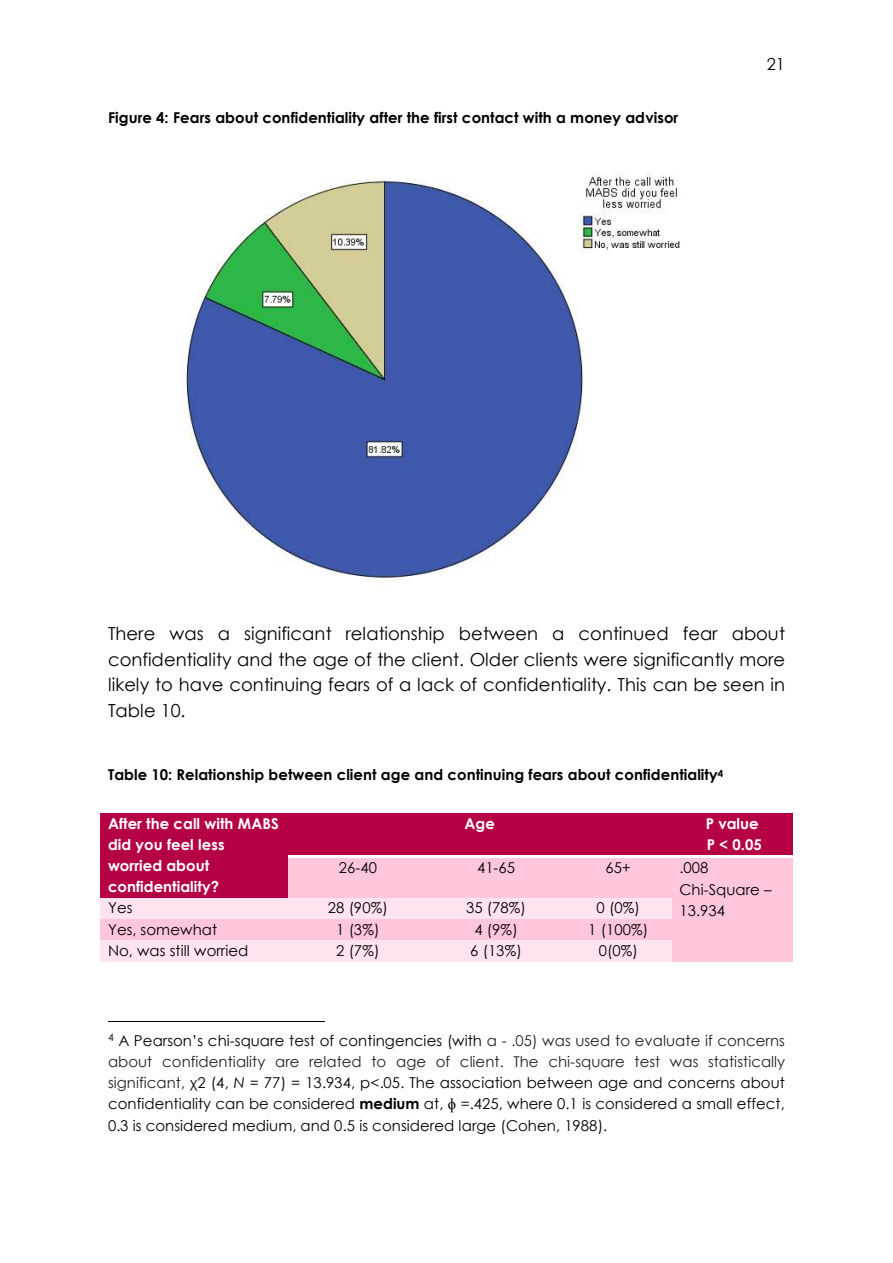
<style>
.page{position:relative;width:893px;height:1263px;background:#fff}
.page>*{position:absolute;margin:0;border:0;box-sizing:border-box;transform-origin:0 0}
.t1{font:18px/25.3px "Century Gothic";color:#000;text-align:justify}
.t2{font:16.5px "Century Gothic";color:#000}
.t3{font:15px/21.3px "Century Gothic";letter-spacing:.005em;color:#000}
.t4{font:700 15px "Century Gothic";letter-spacing:.005em;color:#000}
.t5{font:700 15px/21.1px "Century Gothic";color:#fff}
.s1{color:#222}
.s2{font-style:italic}
.s3{font-weight:700}
</style>
<div class="page">
<div style="left:100px;top:813px;width:189px;height:85px;background:#b60046"></div>
<div style="left:289px;top:813px;width:382px;height:43px;background:#b60046"></div>
<div style="left:671px;top:813px;width:122px;height:43px;background:#b60046"></div>
<div style="left:289px;top:858px;width:138px;height:40px;background:#ffc6dc"></div>
<div style="left:427px;top:858px;width:138px;height:40px;background:#ffc6dc"></div>
<div style="left:565px;top:858px;width:106px;height:40px;background:#ffc6dc"></div>
<div style="left:671px;top:858px;width:122px;height:103px;background:#ffc6dc"></div>
<div style="left:100px;top:898px;width:189px;height:21px;background:#ffe3ee"></div>
<div style="left:289px;top:898px;width:138px;height:21px;background:#ffe3ee"></div>
<div style="left:427px;top:898px;width:138px;height:21px;background:#ffe3ee"></div>
<div style="left:565px;top:898px;width:106px;height:21px;background:#ffe3ee"></div>
<div style="left:100px;top:919px;width:189px;height:21px;background:#ffc6dc"></div>
<div style="left:289px;top:919px;width:138px;height:21px;background:#ffc6dc"></div>
<div style="left:427px;top:919px;width:138px;height:21px;background:#ffc6dc"></div>
<div style="left:565px;top:919px;width:106px;height:21px;background:#ffc6dc"></div>
<div style="left:100px;top:940px;width:189px;height:21px;background:#ffe3ee"></div>
<div style="left:289px;top:940px;width:138px;height:21px;background:#ffe3ee"></div>
<div style="left:427px;top:940px;width:138px;height:21px;background:#ffe3ee"></div>
<div style="left:565px;top:940px;width:106px;height:21px;background:#ffe3ee"></div>
<hr style="left:108px;top:1021px;width:216px;height:1px;background:#000">
<img style="left:182px;top:173px;width:498px;height:409px">
<p class="t4" style="left:108px;top:112px;width:572px">Figure 4: Fears about confidentiality after the first contact with a money advisor</p>
<p class="t2" style="left:767px;top:58px;width:20px">21</p>
<p class="t1" style="left:108px;top:623px;width:679px">There was a significant relationship between a continued fear about confidentiality and the age of the client. Older clients were significantly more likely to have continuing fears of a lack of confidentiality. This can be seen in Table 10.</p>
<p class="t4" style="left:108px;top:769px;width:617px">Table 10: Relationship between client age and continuing fears about confidentiality<sup>4</sup></p>
<p class="t5" style="left:108px;top:814px;width:172px">After the call with MABS did you feel less worried about confidentiality?</p>
<p class="t5" style="left:465px;top:814px;width:32px">Age</p>
<p class="t5" style="left:706px;top:814px;width:58px">P value<br>P &lt; 0.05</p>
<p class="t3" style="left:339px;top:858px;width:40px">26-40</p>
<p class="t3" style="left:477px;top:858px;width:40px">41-65</p>
<p class="t3" style="left:605px;top:858px;width:27px">65+</p>
<p class="t3" style="left:680px;top:858px;width:94px">.008<br>Chi-Square –</p>
<p class="t3" style="left:108px;top:899px;width:26px">Yes</p>
<p class="t3" style="left:328px;top:899px;width:62px">28 (90%)</p>
<p class="t3" style="left:466px;top:899px;width:62px">35 (78%)</p>
<p class="t3" style="left:597px;top:899px;width:45px">0 (0%)</p>
<p class="t3" style="left:680px;top:901px;width:47px">13.934</p>
<p class="t3" style="left:108px;top:920px;width:111px">Yes, somewhat</p>
<p class="t3" style="left:336px;top:920px;width:45px">1 (3%)</p>
<p class="t3" style="left:474px;top:920px;width:45px">4 (9%)</p>
<p class="t3" style="left:588px;top:920px;width:62px">1 (100%)</p>
<p class="t3" style="left:108px;top:941px;width:142px">No, was still worried</p>
<p class="t3" style="left:336px;top:941px;width:45px">2 (7%)</p>
<p class="t3" style="left:470px;top:941px;width:53px">6 (13%)</p>
<p class="t3" style="left:599px;top:941px;width:41px">0(0%)</p>
<p class="t3" style="left:108px;top:1031px;width:679px;text-align:justify"><sup>4</sup> A Pearson’s chi-square test of contingencies (with <span class="s1">α - .05) was used to evaluate if concerns about confidentiality are related to age of client. The chi-square test was statistically significant,</span> χ2 (4, <span class="s2">N</span> = 77) = 13.934, p&lt;.05. The association between age and concerns about confidentiality can be considered <span class="s3">medium</span> at, =.425, where 0.1 is considered a small effect, 0.3 is considered medium, and 0.5 is considered large (Cohen, 1988).</p>
</div>
